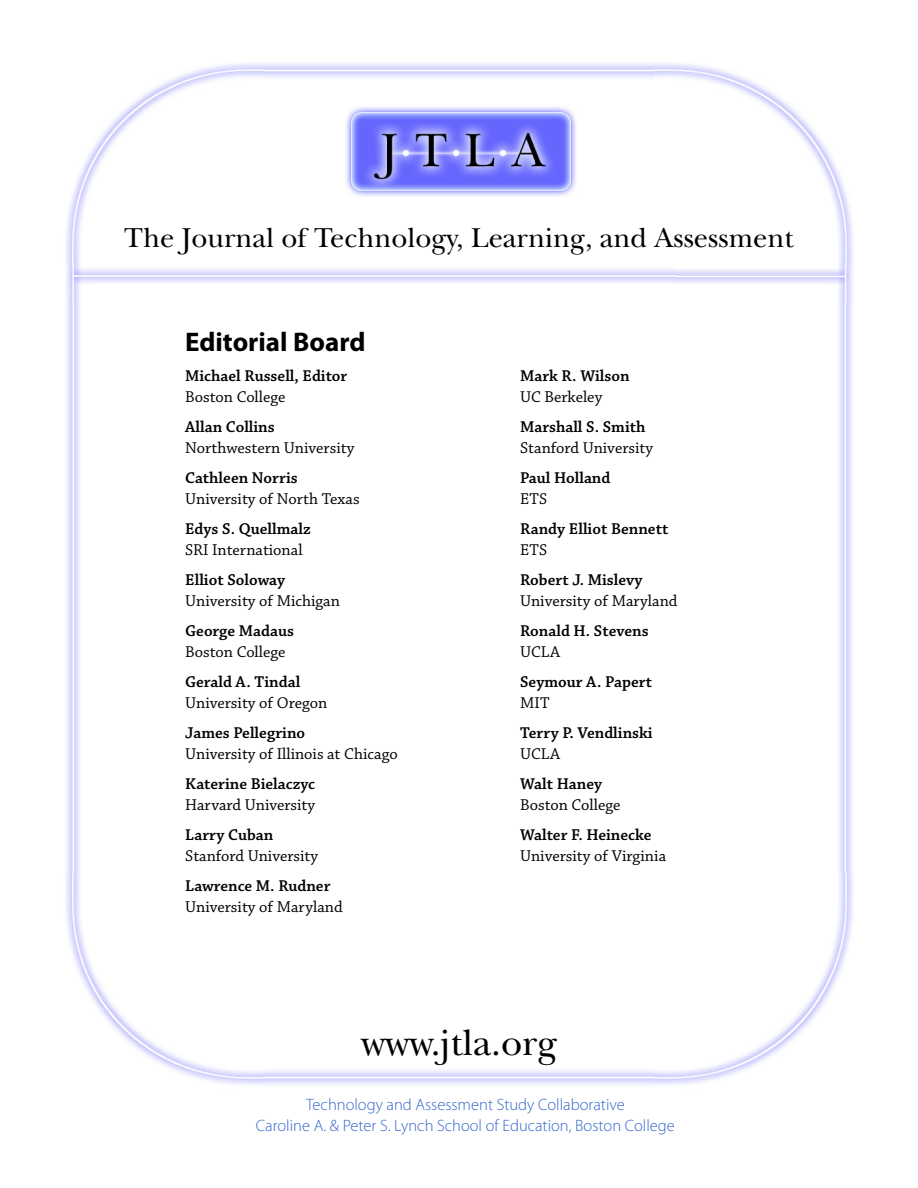
<style>
.page{position:relative;width:918px;height:1188px;background:#fff}
.page>*{position:absolute;margin:0;border:0;box-sizing:border-box;transform-origin:0 0}
.t1{font:37.8px "New Baskerville";color:#000}
.t2{font:28.5px "New Baskerville";color:#000}
.t3{font:700 27px "Myriad Pro";color:#000}
.t4{font:16.5px "Chaparral Pro";color:#000}
.t5{font:600 16.5px "Chaparral Pro";color:#000}
.t6{font:300 16.5px/21px "Myriad Pro";color:#36c;text-align:center}
</style>
<div class="page">
<img style="left:67px;top:303px;width:13px;height:570px">
<img style="left:839px;top:303px;width:13px;height:570px">
<img style="left:66px;top:873px;width:198px;height:213px">
<img style="left:654px;top:873px;width:199px;height:213px">
<img style="left:66px;top:62px;width:198px;height:203px">
<img style="left:654px;top:62px;width:199px;height:202px">
<img style="left:346px;top:107px;width:230px;height:89px">
<img style="left:66px;top:265px;width:609px;height:38px">
<img style="left:675px;top:264px;width:178px;height:39px">
<h2 class="t2" style="left:124px;top:221px;width:671px">The Journal of Technology, Learning, and Assessment</h2>
<h3 class="t3" style="left:185px;top:327px;width:182px">Editorial Board</h3>
<p class="t5" style="left:185px;top:367px;width:164px">Michael Russell, Editor</p>
<p class="t4" style="left:185px;top:388px;width:102px">Boston College</p>
<p class="t5" style="left:185px;top:418px;width:91px">Allan Collins</p>
<p class="t4" style="left:185px;top:439px;width:171px">Northwestern University</p>
<p class="t5" style="left:185px;top:469px;width:114px">Cathleen Norris</p>
<p class="t4" style="left:185px;top:490px;width:176px">University of North Texas</p>
<p class="t5" style="left:185px;top:520px;width:127px">Edys S. Quellmalz</p>
<p class="t4" style="left:185px;top:541px;width:119px">SRI International</p>
<p class="t5" style="left:185px;top:571px;width:101px">Elliot Soloway</p>
<p class="t4" style="left:185px;top:592px;width:156px">University of Michigan</p>
<p class="t5" style="left:185px;top:622px;width:110px">George Madaus</p>
<p class="t4" style="left:185px;top:643px;width:102px">Boston College</p>
<p class="t5" style="left:185px;top:673px;width:117px">Gerald A. Tindal</p>
<p class="t4" style="left:185px;top:694px;width:144px">University of Oregon</p>
<p class="t5" style="left:185px;top:724px;width:122px">James Pellegrino</p>
<p class="t4" style="left:185px;top:745px;width:214px">University of Illinois at Chicago</p>
<p class="t5" style="left:185px;top:775px;width:132px">Katerine Bielaczyc</p>
<p class="t4" style="left:185px;top:796px;width:132px">Harvard University</p>
<p class="t5" style="left:185px;top:826px;width:90px">Larry Cuban</p>
<p class="t4" style="left:185px;top:847px;width:135px">Stanford University</p>
<p class="t5" style="left:185px;top:877px;width:147px">Lawrence M. Rudner</p>
<p class="t4" style="left:185px;top:898px;width:159px">University of Maryland</p>
<p class="t5" style="left:520px;top:367px;width:111px">Mark R. Wilson</p>
<p class="t4" style="left:520px;top:388px;width:84px">UC Berkeley</p>
<p class="t5" style="left:520px;top:418px;width:127px">Marshall S. Smith</p>
<p class="t4" style="left:520px;top:439px;width:135px">Stanford University</p>
<p class="t5" style="left:520px;top:469px;width:92px">Paul Holland</p>
<p class="t4" style="left:520px;top:490px;width:29px">ETS</p>
<p class="t5" style="left:520px;top:520px;width:150px">Randy Elliot Bennett</p>
<p class="t4" style="left:520px;top:541px;width:29px">ETS</p>
<p class="t5" style="left:520px;top:571px;width:124px">Robert J. Mislevy</p>
<p class="t4" style="left:520px;top:592px;width:159px">University of Maryland</p>
<p class="t5" style="left:520px;top:622px;width:130px">Ronald H. Stevens</p>
<p class="t4" style="left:520px;top:643px;width:42px">UCLA</p>
<p class="t5" style="left:520px;top:673px;width:134px">Seymour A. Papert</p>
<p class="t4" style="left:520px;top:694px;width:31px">MIT</p>
<p class="t5" style="left:520px;top:724px;width:134px">Terry P. Vendlinski</p>
<p class="t4" style="left:520px;top:745px;width:42px">UCLA</p>
<p class="t5" style="left:520px;top:775px;width:84px">Walt Haney</p>
<p class="t4" style="left:520px;top:796px;width:102px">Boston College</p>
<p class="t5" style="left:520px;top:826px;width:133px">Walter F. Heinecke</p>
<p class="t4" style="left:520px;top:847px;width:148px">University of Virginia</p>
<h1 class="t1" style="left:361px;top:1021px;width:197px">www.jtla.org</h1>
<p class="t6" style="left:256px;top:1094px;width:420px">Technology and Assessment Study Collaborative<br>Caroline A. &amp; Peter S. Lynch School of Education, Boston College</p>
</div>
